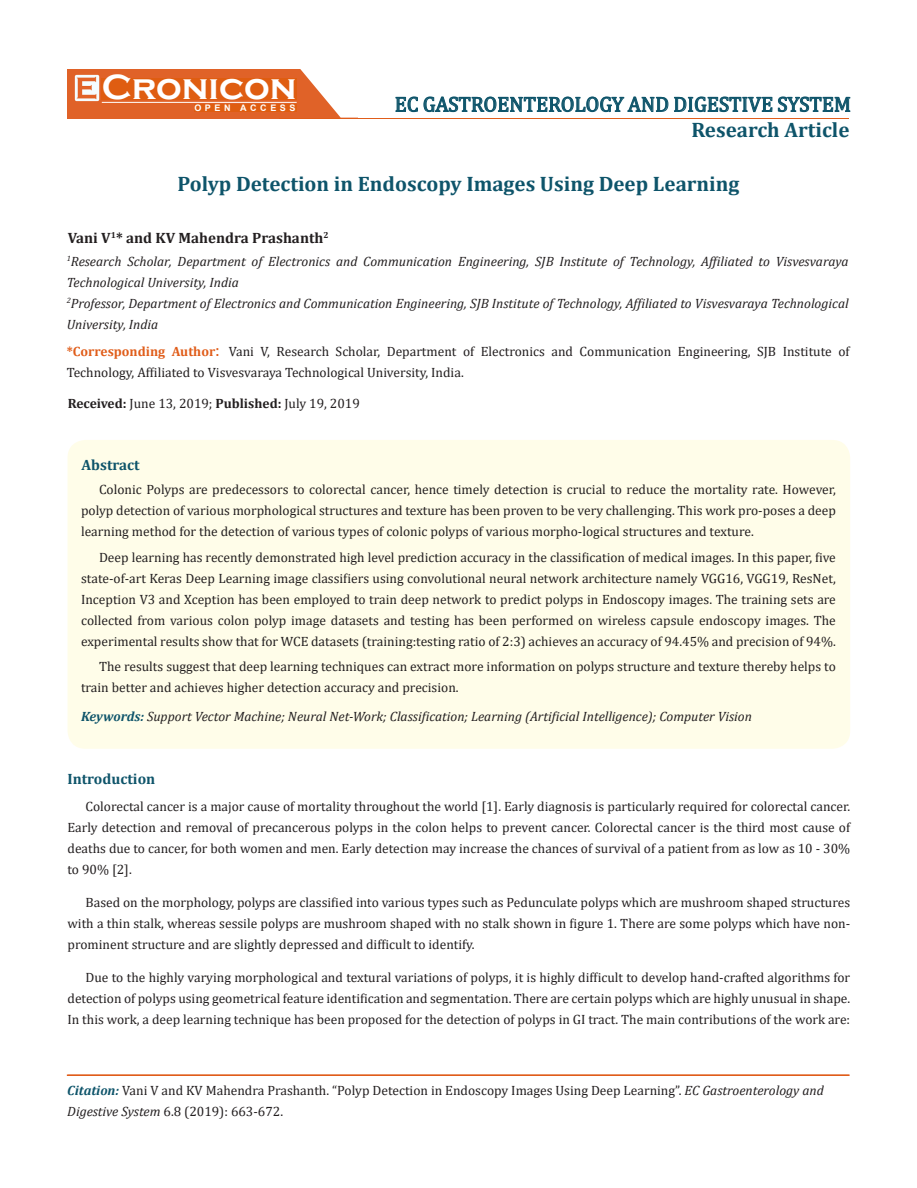
<style>
.page{position:relative;width:917px;height:1188px;background:#fff}
.page>*{position:absolute;margin:0;border:0;box-sizing:border-box;transform-origin:0 0}
.t1{font:700 36px "Copperplate Gothic";color:#fff}
.t2{font:700 21px "Cambria";color:#0e546a}
.t3{font:21px "Cambria";color:#0e546a}
.t4{font:700 15px "Cambria";color:#231f20}
.t5{font:700 15px "Cambria";color:#0e546a}
.t6{font:13.5px/21px "Cambria";color:#231f20;text-align:justify}
.t7{font:italic 13.5px/21px "Cambria";color:#231f20}
.t8{font:700 9px "Arial";letter-spacing:.4em;color:#fff}
.s1{font-weight:700;color:#e05d1a}
.s2{font-size:18px;color:#e05d1a}
.s3{font-weight:700}
.s4{font-weight:700;color:#0e546a}
.s5{font-weight:700;font-style:italic;color:#0e546a}
.s6{font-style:italic}
</style>
<div class="page">
<div style="left:67px;top:70px;width:290px;height:49px;background:#e06228"></div>
<img style="left:75px;top:75px;width:24px;height:26px">
<div style="left:102px;top:79px;width:195px;height:21px;background:#df5d11"></div>
<div style="left:194px;top:105px;width:103px;height:7px;background:#df5d11"></div>
<svg style="left:300px;top:69px;width:550px;height:49px"></svg>
<hr style="left:102px;top:102px;width:194px;height:1px;background:#fff">
<hr style="left:279px;top:118px;width:569px;height:1px;background:#e05d1a">
<div style="left:67px;top:1075px;width:782px;height:1px;border:1px solid #e05d1a"></div>
<div style="left:67px;top:440px;width:783px;height:309px;background:#fffde9;border-radius:18px"></div>
<p class="t1" style="left:102px;top:68px;width:196px">Cronicon</p>
<p class="t8" style="left:194px;top:102px;width:103px">OPEN ACCESS</p>
<p class="t3" style="left:394px;top:92px;width:458px">EC GASTROENTEROLOGY AND DIGESTIVE SYSTEM</p>
<p class="t2" style="left:691px;top:115px;width:160px">Research Article</p>
<p class="t2" style="left:177px;top:169px;width:563px">Polyp Detection in Endoscopy Images Using Deep Learning</p>
<p class="t4" style="left:68px;top:227px;width:262px">Vani V<sup>1</sup>* and KV Mahendra Prashanth<sup>2</sup></p>
<p class="t7" style="left:67px;top:250px;width:783px"><sup>1</sup>Research Scholar, Department of Electronics and Communication Engineering, SJB Institute of Technology, Affiliated to Visvesvaraya<br>Technological University, India</p>
<p class="t7" style="left:67px;top:292px;width:783px"><sup>2</sup>Professor, Department of Electronics and Communication Engineering, SJB Institute of Technology, Affiliated to Visvesvaraya Technological<br>University, India</p>
<p class="t6" style="left:67px;top:340px;width:784px"><span class="s1">*Corresponding Author</span><span class="s2">:</span> Vani V, Research Scholar, Department of Electronics and Communication Engineering, SJB Institute of<br>Technology, Affiliated to Visvesvaraya Technological University, India.</p>
<p class="t6" style="left:68px;top:392px;width:294px"><span class="s3">Received:</span> June 13, 2019; <span class="s3">Published:</span> July 19, 2019</p>
<p class="t5" style="left:82px;top:454px;width:60px">Abstract</p>
<p class="t6" style="left:81px;top:479px;width:756px;text-indent:18px">Colonic Polyps are predecessors to colorectal cancer, hence timely detection is crucial to reduce the mortality rate. However, polyp detection of various morphological structures and texture has been proven to be very challenging. This work pro-poses a deep learning method for the detection of various types of colonic polyps of various morpho-logical structures and texture.</p>
<p class="t6" style="left:81px;top:547px;width:756px;text-indent:18px">Deep learning has recently demonstrated high level prediction accuracy in the classification of medical images. In this paper, five state-of-art Keras Deep Learning image classifiers using convolutional neural network architecture namely VGG16, VGG19, ResNet, Inception V3 and Xception has been employed to train deep network to predict polyps in Endoscopy images. The training sets are collected from various colon polyp image datasets and testing has been performed on wireless capsule endoscopy images. The experimental results show that for WCE datasets (training:testing ratio of 2:3) achieves an accuracy of 94.45% and precision of 94%.</p>
<p class="t6" style="left:81px;top:656px;width:756px;text-indent:18px">The results suggest that deep learning techniques can extract more information on polyps structure and texture thereby helps to train better and achieves higher detection accuracy and precision.</p>
<p class="t7" style="left:81px;top:705px;width:672px"><span class="s4">Keywords:</span> Support Vector Machine; Neural Net-Work; Classification; Learning (Artificial Intelligence); Computer Vision</p>
<p class="t5" style="left:67px;top:768px;width:89px">Introduction</p>
<p class="t6" style="left:67px;top:796px;width:784px;text-indent:18px">Colorectal cancer is a major cause of mortality throughout the world [1]. Early diagnosis is particularly required for colorectal cancer.<br>Early detection and removal of precancerous polyps in the colon helps to prevent cancer. Colorectal cancer is the third most cause of deaths due to cancer, for both women and men. Early detection may increase the chances of survival of a patient from as low as 10 - 30% to 90% [2].</p>
<p class="t6" style="left:67px;top:892px;width:784px;text-indent:18px">Based on the morphology, polyps are classified into various types such as Pedunculate polyps which are mushroom shaped structures with a thin stalk, whereas sessile polyps are mushroom shaped with no stalk shown in figure 1. There are some polyps which have non&shy;prominent structure and are slightly depressed and difficult to identify.</p>
<p class="t6" style="left:67px;top:967px;width:784px;text-indent:18px">Due to the highly varying morphological and textural variations of polyps, it is highly difficult to develop hand-crafted algorithms for detection of polyps using geometrical feature identification and segmentation. There are certain polyps which are highly unusual in shape.<br>In this work, a deep learning technique has been proposed for the detection of polyps in GI tract. The main contributions of the work are:</p>
<p class="t6" style="left:67px;top:1080px;width:758px"><span class="s5">Citation:</span> Vani V and KV Mahendra Prashanth. “Polyp Detection in Endoscopy Images Using Deep Learning”. <span class="s6">EC Gastroenterology and<br>Digestive System</span> 6.8 (2019): 663-672.</p>
</div>
